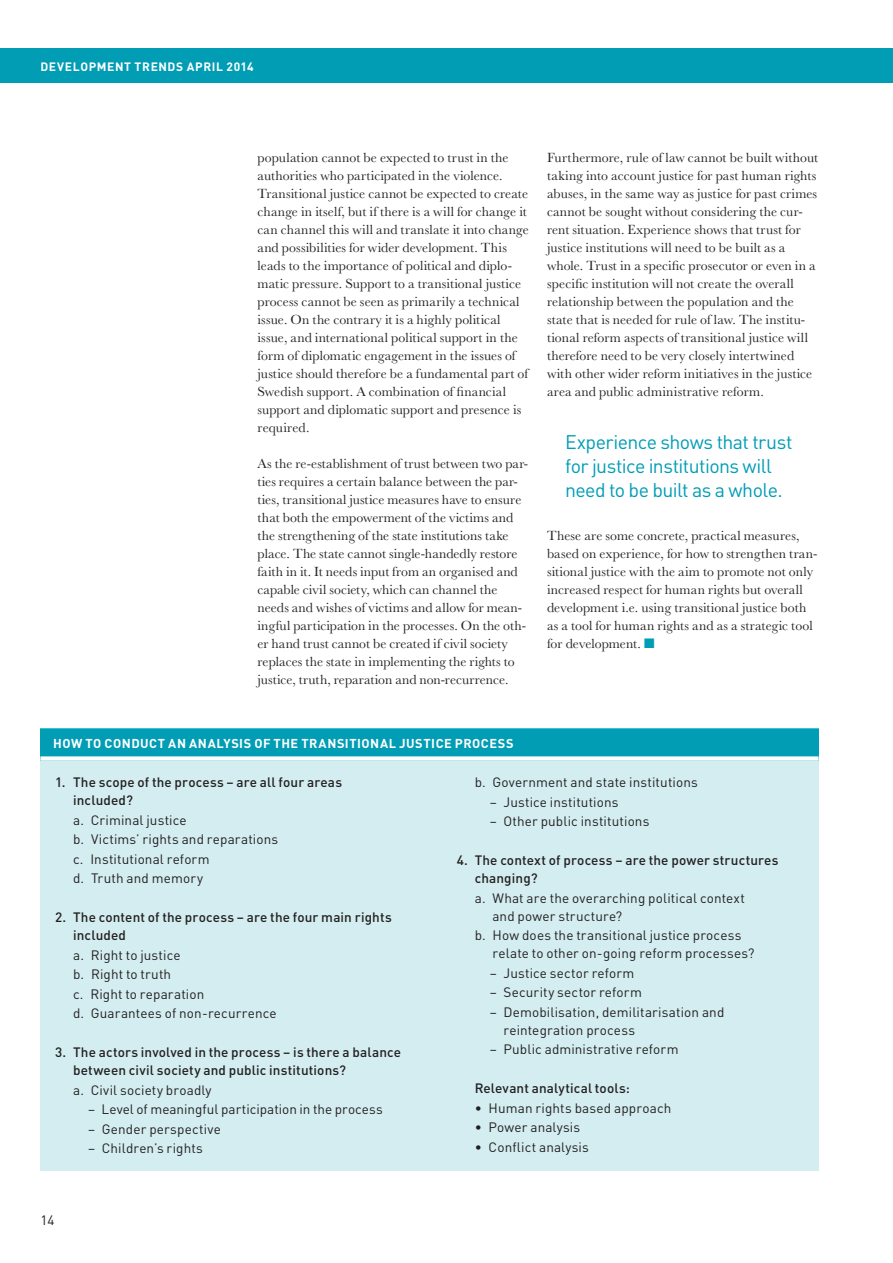
<style>
.page{position:relative;width:893px;height:1263px;background:#fff}
.page>*{position:absolute;margin:0;border:0;box-sizing:border-box;transform-origin:0 0}
.t1{font:19.5px/24px "DIN Pro";letter-spacing:-.025em;color:#009db5}
.t2{font:13.8px/18px "Baskerville MT Std";letter-spacing:.005em;color:#231f20}
.t3{font:13.5px/19.5px "DIN Pro";letter-spacing:.01em;color:#231f20}
.t4{font:500 13.5px/18px "DIN Pro";letter-spacing:.01em;color:#231f20}
.t5{font:700 12.75px "DIN Pro";letter-spacing:.04em;color:#fff}
.t6{font:700 12px "DIN Pro";letter-spacing:.05em;color:#fff}
.s1{color:#009db5}
</style>
<div class="page">
<div style="left:0;top:49px;width:893px;height:34px;background:#009db5"></div>
<div style="left:40px;top:730px;width:779px;height:440px;background:#d3edf0"></div>
<div style="left:40px;top:728px;width:779px;height:30px;background:#009db5"></div>
<div style="left:40px;top:756px;width:779px;height:5px;background:#fff"></div>
<p class="t6" style="left:40px;top:62px;width:215px">DEVELOPMENT TRENDS APRIL 2014</p>
<p class="t2" style="left:258px;top:150px;width:273px">population cannot be expected to trust in the authorities who participated in the violence.<br>Transitional justice cannot be expected to create change in itself, but if there is a will for change it can channel this will and translate it into change and possibilities for wider development. This leads to the importance of political and diplo&shy;matic pressure. Support to a transitional justice process cannot be seen as primarily a technical issue. On the contrary it is a highly political issue, and international political support in the form of diplomatic engagement in the issues of justice should therefore be a fundamental part of Swedish support. A combination of financial support and diplomatic support and presence is required.</p>
<p class="t2" style="left:258px;top:456px;width:272px">As the re-establishment of trust between two par&shy;ties requires a certain balance between the par&shy;ties, transitional justice measures have to ensure that both the empowerment of the victims and the strengthening of the state institutions take place. The state cannot single-handedly restore faith in it. It needs input from an organised and capable civil society, which can channel the needs and wishes of victims and allow for mean&shy;ingful participation in the processes. On the oth&shy;er hand trust cannot be created if civil society replaces the state in implementing the rights to justice, truth, reparation and non-recurrence.</p>
<p class="t2" style="left:547px;top:150px;width:273px">Furthermore, rule of law cannot be built without taking into account justice for past human rights abuses, in the same way as justice for past crimes cannot be sought without considering the cur&shy;rent situation. Experience shows that trust for justice institutions will need to be built as a whole. Trust in a specific prosecutor or even in a specific institution will not create the overall relationship between the population and the state that is needed for rule of law. The institu&shy;tional reform aspects of transitional justice will therefore need to be very closely intertwined with other wider reform initiatives in the justice area and public administrative reform.</p>
<h1 class="t1" style="left:565px;top:432px;width:229px">Experience shows that trust for justice institutions will need to be built as a whole.</h1>
<p class="t2" style="left:547px;top:528px;width:272px">These are some concrete, practical measures, based on experience, for how to strengthen tran&shy;sitional justice with the aim to promote not only increased respect for human rights but overall development i.e. using transitional justice both as a tool for human rights and as a strategic tool for development. <span class="s1">■</span></p>
<p class="t5" style="left:53px;top:739px;width:462px">HOW TO CONDUCT AN ANALYSIS OF THE TRANSITIONAL JUSTICE PROCESS</p>
<p class="t4" style="left:73px;top:775px;width:270px;text-indent:-18px">1. The scope of the process – are all four areas included?</p>
<p class="t3" style="left:73px;top:812px;width:207px">a. Criminal justice<br>b. Victims’ rights and reparations c. Institutional reform<br>d. Truth and memory</p>
<p class="t4" style="left:73px;top:910px;width:320px;text-indent:-18px">2. The content of the process – are the four main rights included</p>
<p class="t3" style="left:73px;top:947px;width:205px">a. Right to justice<br>b. Right to truth<br>c. Right to reparation<br>d. Guarantees of non-recurrence</p>
<p class="t4" style="left:73px;top:1045px;width:329px;text-indent:-18px">3. The actors involved in the process – is there a balance between civil society and public institutions?</p>
<p class="t3" style="left:73px;top:1082px;width:140px">a. Civil society broadly</p>
<p class="t3" style="left:88px;top:1101px;width:296px">– Level of meaningful participation in the process</p>
<p class="t3" style="left:88px;top:1121px;width:134px">– Gender perspective</p>
<p class="t3" style="left:88px;top:1140px;width:116px">– Children’s rights</p>
<p class="t3" style="left:475px;top:774px;width:225px">b. Government and state institutions</p>
<p class="t3" style="left:490px;top:794px;width:130px">– Justice institutions</p>
<p class="t3" style="left:490px;top:813px;width:161px">– Other public institutions</p>
<p class="t4" style="left:475px;top:853px;width:305px;text-indent:-18px">4. The context of process – are the power structures changing?</p>
<p class="t3" style="left:492px;top:890px;width:254px;line-height:18px;text-indent:-18px">a. What are the overarching political context and power structure?</p>
<p class="t3" style="left:493px;top:928px;width:263px;line-height:18px;text-indent:-18px">b. How does the transitional justice process relate to other on-going reform processes?</p>
<p class="t3" style="left:490px;top:965px;width:146px">– Justice sector reform</p>
<p class="t3" style="left:490px;top:984px;width:154px">– Security sector reform</p>
<p class="t3" style="left:503px;top:1004px;width:222px;line-height:18px;text-indent:-14px">– Demobilisation, demilitarisation and reintegration process</p>
<p class="t3" style="left:490px;top:1041px;width:190px">– Public administrative reform</p>
<p class="t4" style="left:475px;top:1081px;width:157px">Relevant analytical tools:</p>
<p class="t3" style="left:475px;top:1100px;width:198px">• Human rights based approach</p>
<p class="t3" style="left:475px;top:1119px;width:107px">• Power analysis</p>
<p class="t3" style="left:475px;top:1139px;width:116px">• Conflict analysis</p>
<p class="t3" style="left:40px;top:1212px;width:16px">14</p>
</div>
